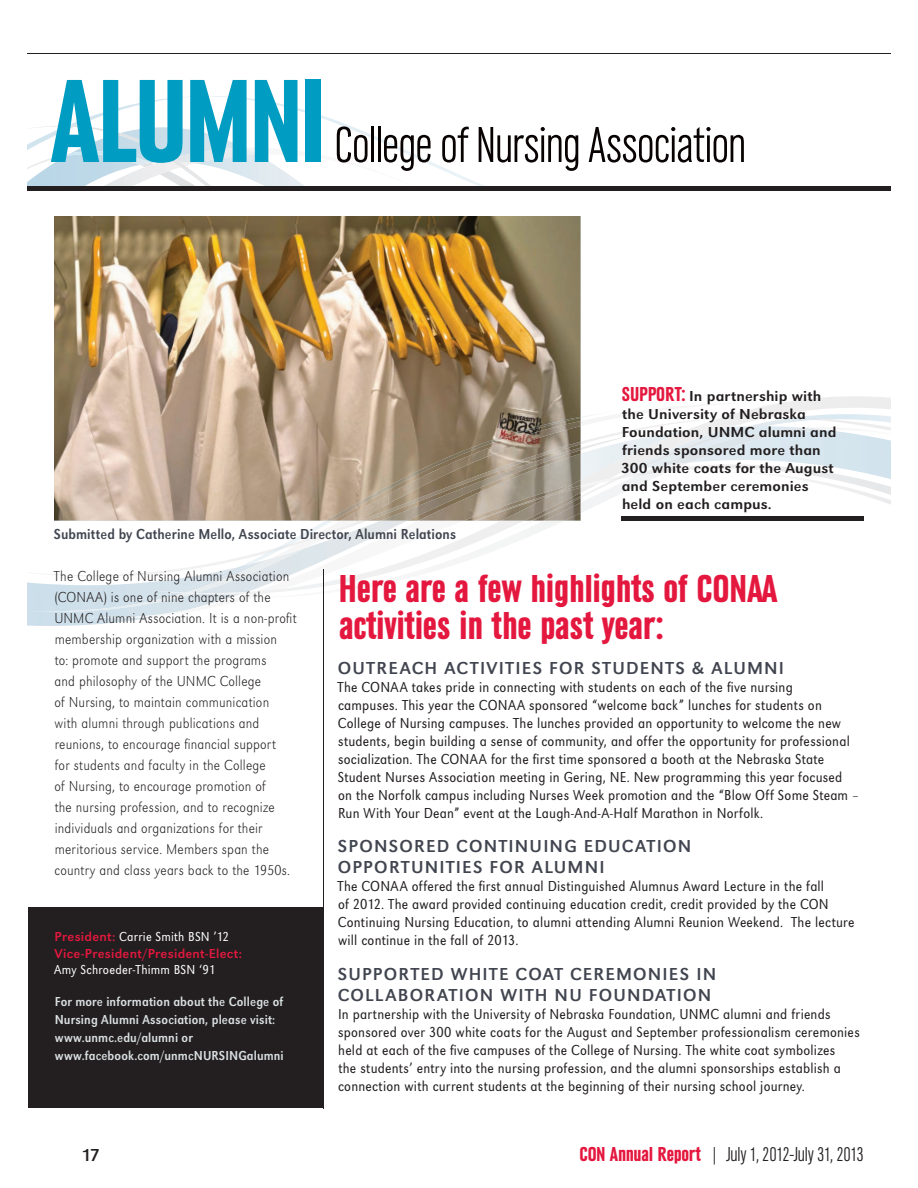
<style>
.page{position:relative;width:918px;height:1188px;background:#fff}
.page>*{position:absolute;margin:0;border:0;box-sizing:border-box;transform-origin:0 0}
.t1{font:700 condensed 123px "URW Grotesk T";letter-spacing:-.035em;color:#009cc2}
.t2{font:52.5px "URW Grotesk T Ligh Cond";letter-spacing:-.015em;color:#080302}
.t3{font:700 condensed 40.5px/37.5px "URW Grotesk T";letter-spacing:-.01em;color:#e4183e}
.t4{font:21px "URW Grotesk T Ligh Cond";letter-spacing:-.015em;color:#231f20}
.t5{font:18px/21px "URW Grotesk T";letter-spacing:.065em;color:#41454f}
.t6{font:18px "URW Grotesk T";color:#231f20}
.t7{font:15px/18px "URW Grotesk T Ligh Extr Narr";letter-spacing:.015em;color:#231f20}
.t8{font:15px/21px "URW Grotesk T Extr Ligh Extr Narr";letter-spacing:.01em;color:#231f20}
.t9{font:15px/18px "URW Grotesk T Regu Extr Narr";letter-spacing:.005em;color:#231f20;scale:1.16 1}
.t10{font:15px "URW Grotesk T Regu Extr Narr";letter-spacing:.005em;color:#41454f}
.t11{font:13.5px/18px "URW Grotesk T Regu Extr Narr";letter-spacing:.01em;color:#d9dfe1}
.t12{font:13.5px "URW Grotesk T Ligh Extr Narr";letter-spacing:.02em;color:#fff}
.t13{font:13.5px "URW Grotesk T";letter-spacing:.02em;color:#e4183e}
.s1{font-family:"URW Grotesk T";font-weight:700;font-stretch:condensed;font-size:21px;color:#e4183e}
.s2{font-family:"URW Grotesk T";color:#e4183e}
.s3{font-family:"URW Grotesk T";font-weight:700;font-stretch:condensed;color:#e4183e}
</style>
<div class="page">
<img style="left:54px;top:216px;width:527px;height:203px">
<svg style="left:69px;top:96px;width:419px;height:91px"></svg>
<img style="left:27px;top:125px;width:185px;height:62px">
<hr style="left:27px;top:187px;width:864px;height:4px;background:#231f20">
<hr style="left:27px;top:54px;width:864px;height:1px;background:#231f20">
<svg style="left:54px;top:419px;width:224px;height:102px;background:#c7b09d"></svg>
<svg style="left:278px;top:412px;width:32px;height:60px;background:#cdb5a2"></svg>
<svg style="left:194px;top:483px;width:57px;height:38px;background:#c4ad96"></svg>
<svg style="left:310px;top:403px;width:130px;height:69px;background:#b19a81"></svg>
<img style="left:388px;top:449px;width:52px;height:23px">
<svg style="left:251px;top:472px;width:278px;height:112px"></svg>
<svg style="left:27px;top:532px;width:309px;height:94px"></svg>
<svg style="left:440px;top:396px;width:451px;height:140px"></svg>
<img style="left:532px;top:496px;width:49px;height:25px">
<img style="left:611px;top:475px;width:18px;height:6px">
<div style="left:28px;top:907px;width:296px;height:201px;background:#231f20"></div>
<hr style="left:324px;top:569px;width:1px;height:539px;background:#231f20">
<div style="left:621px;top:516px;width:243px;height:5px;background:#231f20"></div>
<h1 class="t1" style="left:52px;top:55px;width:276px">ALUMNI</h1>
<h2 class="t2" style="left:334px;top:118px;width:413px">College of Nursing Association</h2>
<p class="t9" style="left:621px;top:386px;width:187px"><span class="s1">SUPPORT:</span> In partnership with the University of Nebraska<br>Foundation, UNMC alumni and friends sponsored more than<br>300 white coats for the August and September ceremonies held on each campus.</p>
<p class="t10" style="left:54px;top:525px;width:404px">Submitted by Catherine Mello, Associate Director, Alumni Relations</p>
<p class="t8" style="left:54px;top:565px;width:244px">The College of Nursing Alumni Association (CONAA) is one of nine chapters of the UNMC Alumni Association. It is a non-profit membership organization with a mission<br>to: promote and support the programs<br>and philosophy of the UNMC College<br>of Nursing, to maintain communication<br>with alumni through publications and reunions, to encourage financial support<br>for students and faculty in the College<br>of Nursing, to encourage promotion of<br>the nursing profession, and to recognize individuals and organizations for their meritorious service. Members span the country and class years back to the 1950s.</p>
<p class="t12" style="left:55px;top:929px;width:176px"><span class="s2">President:</span> Carrie Smith BSN ’12</p>
<p class="t13" style="left:54px;top:946px;width:189px">Vice-President/President-Elect:</p>
<p class="t12" style="left:54px;top:962px;width:163px">Amy Schroeder-Thimm BSN ‘91</p>
<p class="t11" style="left:55px;top:992px;width:231px">For more information about the College of Nursing Alumni Association, please visit: www.unmc.edu/alumni or www.facebook.com/unmcNURSINGalumni</p>
<h3 class="t3" style="left:339px;top:569px;width:440px">Here are a few highlights of CONAA activities in the past year:</h3>
<p class="t5" style="left:338px;top:657px;width:448px">OUTREACH ACTIVITIES FOR STUDENTS &amp; ALUMNI</p>
<p class="t7" style="left:338px;top:678px;width:523px">The CONAA takes pride in connecting with students on each of the five nursing<br>campuses. This year the CONAA sponsored “welcome back” lunches for students on College of Nursing campuses. The lunches provided an opportunity to welcome the new students, begin building a sense of community, and offer the opportunity for professional socialization. The CONAA for the first time sponsored a booth at the Nebraska State Student Nurses Association meeting in Gering, NE. New programming this year focused on the Norfolk campus including Nurses Week promotion and the “Blow Off Some Steam – Run With Your Dean” event at the Laugh-And-A-Half Marathon in Norfolk.</p>
<p class="t5" style="left:338px;top:836px;width:355px">SPONSORED CONTINUING EDUCATION<br>OPPORTUNITIES FOR ALUMNI</p>
<p class="t7" style="left:338px;top:877px;width:518px">The CONAA offered the first annual Distinguished Alumnus Award Lecture in the fall<br>of 2012. The award provided continuing education credit, credit provided by the CON Continuing Nursing Education, to alumni attending Alumni Reunion Weekend. The lecture will continue in the fall of 2013.</p>
<p class="t5" style="left:338px;top:963px;width:380px">SUPPORTED WHITE COAT CEREMONIES IN<br>COLLABORATION WITH NU FOUNDATION</p>
<p class="t7" style="left:338px;top:1005px;width:523px">In partnership with the University of Nebraska Foundation, UNMC alumni and friends sponsored over 300 white coats for the August and September professionalism ceremonies held at each of the five campuses of the College of Nursing. The white coat symbolizes<br>the students’ entry into the nursing profession, and the alumni sponsorships establish a connection with current students at the beginning of their nursing school journey.</p>
<p class="t6" style="left:81px;top:1145px;width:21px">17</p>
<h3 class="t4" style="left:580px;top:1143px;width:286px"><span class="s3">CON Annual Report</span> | July 1, 2012-July 31, 2013</h3>
</div>
